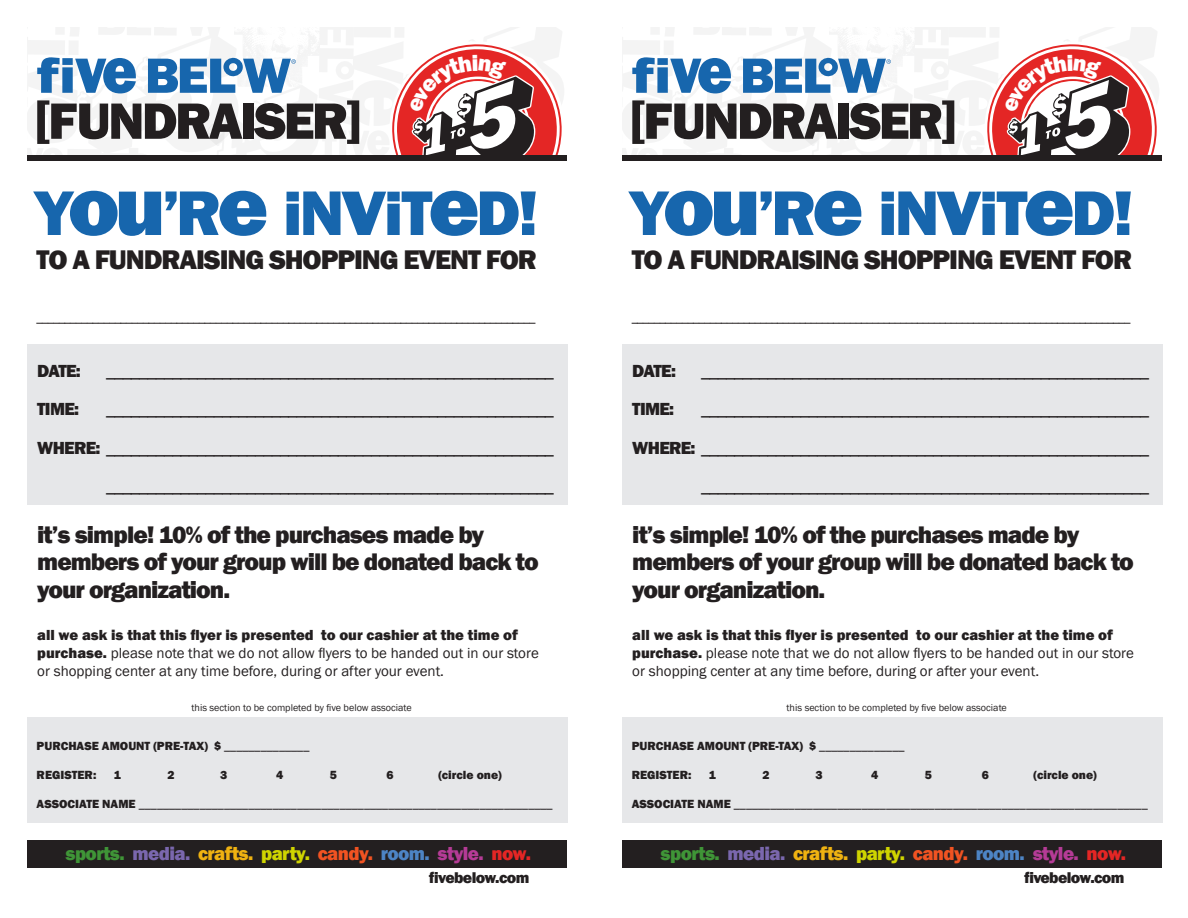
<style>
.page{position:relative;width:1188px;height:918px;background:#fff}
.page>*{position:absolute;margin:0;border:0;box-sizing:border-box;transform-origin:0 0}
.t1{font:800 65.25px "Franklin Gothic";color:#1766ad}
.t2{font:800 52.8px "Franklin Gothic";letter-spacing:-.05em;color:#231f20}
.t3{font:800 27.75px "Franklin Gothic";letter-spacing:-.04em;color:#231f20}
.t4{font:800 24.75px/27.8px "Franklin Gothic";letter-spacing:-.04em;color:#231f20}
.t5{font:800 19.35px "Franklin Gothic";letter-spacing:-.03em;color:#3f9537}
.t6{font:18px "Franklin Gothic";color:#231f20}
.t7{font:800 18px "Franklin Gothic";letter-spacing:-.04em;color:#231f20}
.t8{font:800 16.05px "Franklin Gothic";letter-spacing:-.04em;color:#231f20}
.t9{font:15px/18px "Franklin Gothic";color:#231f20}
.t10{font:12.15px "Franklin Gothic";color:#231f20}
.t11{font:800 12.15px "Franklin Gothic";color:#231f20}
.t12{font:10.2px "Franklin Gothic";color:#231f20}
.s1{font-size:87.3px}
.s2{font-size:63px}
.s3{font-weight:800}
.s4{font-weight:400}
.s5{color:#7a67ae}
.s6{color:#efb211}
.s7{color:#cfd400}
.s8{color:#f15322}
.s9{color:#4d84c4}
.s10{color:#b53b96}
.s11{color:#e42625}
</style>
<div class="page">
<div style="left:27px;top:841px;width:540px;height:27px;background:#231f20"></div>
<div style="left:27px;top:344px;width:540px;height:161px;background:#e6e7e9"></div>
<div style="left:27px;top:717px;width:540px;height:106px;background:#e6e7e9"></div>
<div style="left:27px;top:155px;width:540px;height:6px;background:#231f20"></div>
<div style="left:622px;top:841px;width:540px;height:27px;background:#231f20"></div>
<div style="left:622px;top:717px;width:540px;height:106px;background:#e6e7e9"></div>
<div style="left:622px;top:155px;width:540px;height:6px;background:#231f20"></div>
<div style="left:622px;top:344px;width:540px;height:161px;background:#e6e7e9"></div>
<svg style="left:27px;top:27px;width:537px;height:128px"></svg>
<svg style="left:622px;top:27px;width:537px;height:128px"></svg>
<p class="t2" style="left:35px;top:87px;width:327px">[FUNDRAISER]</p>
<p class="t2" style="left:630px;top:87px;width:327px">[FUNDRAISER]</p>
<p class="t1" style="left:34px;top:171px;width:505px">Y<span class="s1">ou</span>’R<span class="s1">e</span> <span class="s2">i</span>N<span class="s1">v</span><span class="s2">i</span>T<span class="s1">e</span>D!</p>
<p class="t3" style="left:37px;top:242px;width:502px">TO A FUNDRAISING SHOPPING EVENT FOR</p>
<p class="t1" style="left:630px;top:171px;width:505px">Y<span class="s1">ou</span>’R<span class="s1">e</span> <span class="s2">i</span>N<span class="s1">v</span><span class="s2">i</span>T<span class="s1">e</span>D!</p>
<p class="t3" style="left:632px;top:242px;width:502px">TO A FUNDRAISING SHOPPING EVENT FOR</p>
<p class="t10" style="left:37px;top:310px;width:500px">_________________________________________________________________________________________</p>
<p class="t10" style="left:632px;top:310px;width:500px">_________________________________________________________________________________________</p>
<p class="t7" style="left:37px;top:359px;width:45px">DATE:</p>
<p class="t6" style="left:106px;top:360px;width:449px">______________________________________________________</p>
<p class="t7" style="left:632px;top:359px;width:45px">DATE:</p>
<p class="t6" style="left:701px;top:360px;width:449px">______________________________________________________</p>
<p class="t7" style="left:37px;top:398px;width:43px">TIME:</p>
<p class="t6" style="left:106px;top:398px;width:449px">______________________________________________________</p>
<p class="t6" style="left:37px;top:436px;width:518px"><span class="s3">WHERE:</span> ______________________________________________________</p>
<p class="t6" style="left:106px;top:475px;width:449px">______________________________________________________</p>
<p class="t7" style="left:632px;top:398px;width:43px">TIME:</p>
<p class="t6" style="left:701px;top:398px;width:449px">______________________________________________________</p>
<p class="t6" style="left:632px;top:436px;width:518px"><span class="s3">WHERE:</span> ______________________________________________________</p>
<p class="t6" style="left:701px;top:475px;width:449px">______________________________________________________</p>
<p class="t4" style="left:37px;top:520px;width:503px">it’s simple! 10% of the purchases made by members of your group will be donated back to your organization.</p>
<p class="t9" style="left:37px;top:626px;width:503px"><span class="s3">all we ask is that this flyer is presented to our cashier at the time of purchase.</span> please note that we do not allow flyers to be handed out in our store or shopping center at any time before, during or after your event.</p>
<p class="t4" style="left:632px;top:520px;width:503px">it’s simple! 10% of the purchases made by members of your group will be donated back to your organization.</p>
<p class="t9" style="left:632px;top:626px;width:503px"><span class="s3">all we ask is that this flyer is presented to our cashier at the time of purchase.</span> please note that we do not allow flyers to be handed out in our store or shopping center at any time before, during or after your event.</p>
<p class="t12" style="left:191px;top:701px;width:222px">this section to be completed by five below associate</p>
<p class="t12" style="left:787px;top:701px;width:222px">this section to be completed by five below associate</p>
<p class="t11" style="left:37px;top:738px;width:274px">PURCHASE AMOUNT (PRE-TAX) $ <span class="s4">______________</span></p>
<p class="t11" style="left:37px;top:767px;width:61px">REGISTER:</p>
<p class="t11" style="left:114px;top:767px;width:9px">1</p>
<p class="t11" style="left:168px;top:767px;width:9px">2</p>
<p class="t11" style="left:220px;top:767px;width:9px">3</p>
<p class="t11" style="left:276px;top:767px;width:9px">4</p>
<p class="t11" style="left:330px;top:767px;width:9px">5</p>
<p class="t11" style="left:387px;top:767px;width:9px">6</p>
<p class="t11" style="left:438px;top:767px;width:65px">(circle one)</p>
<p class="t10" style="left:37px;top:796px;width:518px"><span class="s3">ASSOCIATE NAME</span> ____________________________________________________________________</p>
<p class="t11" style="left:632px;top:738px;width:274px">PURCHASE AMOUNT (PRE-TAX) $ <span class="s4">______________</span></p>
<p class="t11" style="left:632px;top:767px;width:61px">REGISTER:</p>
<p class="t11" style="left:709px;top:767px;width:9px">1</p>
<p class="t11" style="left:763px;top:767px;width:9px">2</p>
<p class="t11" style="left:815px;top:767px;width:9px">3</p>
<p class="t11" style="left:871px;top:767px;width:9px">4</p>
<p class="t11" style="left:925px;top:767px;width:9px">5</p>
<p class="t11" style="left:982px;top:767px;width:9px">6</p>
<p class="t11" style="left:1033px;top:767px;width:65px">(circle one)</p>
<p class="t10" style="left:632px;top:796px;width:518px"><span class="s3">ASSOCIATE NAME</span> ____________________________________________________________________</p>
<p class="t5" style="left:66px;top:841px;width:467px">sports. <span class="s5">media.</span> <span class="s6">crafts.</span> <span class="s7">party.</span> <span class="s8">candy.</span> <span class="s9">room.</span> <span class="s10">style.</span> <span class="s11">now.</span></p>
<p class="t5" style="left:661px;top:841px;width:467px">sports. <span class="s5">media.</span> <span class="s6">crafts.</span> <span class="s7">party.</span> <span class="s8">candy.</span> <span class="s9">room.</span> <span class="s10">style.</span> <span class="s11">now.</span></p>
<p class="t8" style="left:429px;top:867px;width:102px">fivebelow.com</p>
<p class="t8" style="left:1024px;top:867px;width:102px">fivebelow.com</p>
</div>
